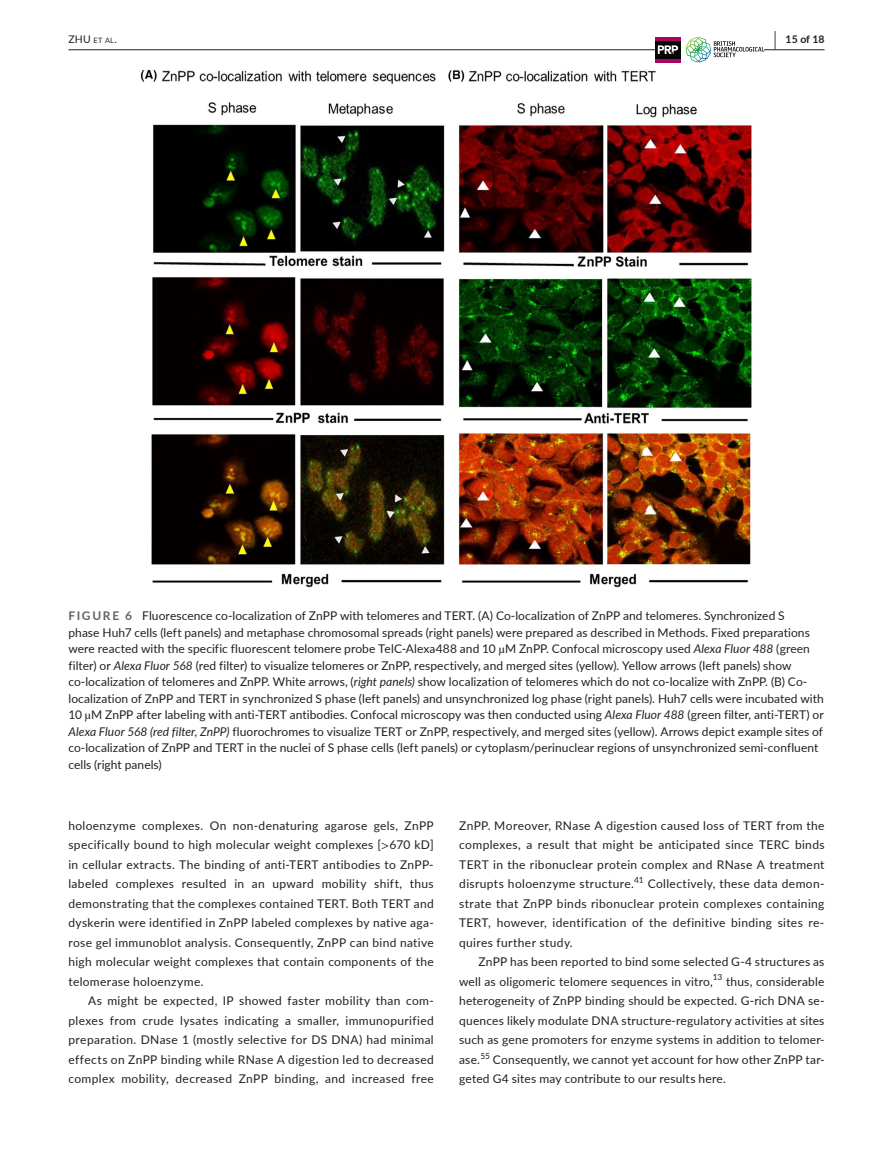
<style>
.page{position:relative;width:893px;height:1174px;background:#fff}
.page>*{position:absolute;margin:0;border:0;box-sizing:border-box;transform-origin:0 0}
.t1{font:12px/19.5px "Lato";letter-spacing:.005em;color:#231f20;text-align:justify}
.t2{font:10.5px "Lato";color:#231f20}
.t3{font:700 10.5px "Lato";color:#231f20}
.t4{font:8.4px "Lato";color:#231f20}
.s1{font-size:7.35px}
.s2{font-size:19.5px}
.s3{font-weight:700;color:#636366}
.s4{font-family:"STIX"}
.s5{font-style:italic}
</style>
<div class="page">
<hr style="left:68px;top:49px;width:756px;height:1px;background:#231f20">
<div style="left:655px;top:37px;width:109px;height:25px;background:#fff"></div>
<div style="left:655px;top:37px;width:26px;height:25px;background:#070606"></div>
<hr style="left:655px;top:37px;width:26px;height:3px;background:#a60660">
<hr style="left:655px;top:59px;width:26px;height:3px;background:#a60660">
<svg style="left:658px;top:45px;width:20px;height:9px"></svg>
<svg style="left:686px;top:37px;width:78px;height:25px"></svg>
<img style="left:140px;top:70px;width:612px;height:518px">
<p class="t2" style="left:68px;top:31px;width:50px">ZHU <span class="s1">et al</span>.</p>
<p class="t3" style="left:774px;top:31px;width:52px"><span class="s2">|</span> 15 of 18</p>
<p class="t1" style="left:68px;top:607px;width:757px;line-height:16.5px;text-align:left"><span class="s3">FIGURE 6</span> Fluorescence co-localization of ZnPP with telomeres and TERT. (A) Co-localization of ZnPP and telomeres. Synchronized S<br>phase Huh7 cells (left panels) and metaphase chromosomal spreads (right panels) were prepared as described in Methods. Fixed preparations were reacted with the specific fluorescent telomere probe TelC-Alexa488 and 10 <span class="s4">µ</span>M ZnPP. Confocal microscopy used <span class="s5">Alexa Fluor 488</span> (green filter) or <span class="s5">Alexa Fluor 568</span> (red filter) to visualize telomeres or ZnPP, respectively, and merged sites (yellow). Yellow arrows (left panels) show co-localization of telomeres and ZnPP. White arrows, (<span class="s5">right panels)</span> show localization of telomeres which do not co-localize with ZnPP. (B) Co&shy;localization of ZnPP and TERT in synchronized S phase (left panels) and unsynchronized log phase (right panels). Huh7 cells were incubated with 10 <span class="s4">µ</span>M ZnPP after labeling with anti-TERT antibodies. Confocal microscopy was then conducted using <span class="s5">Alexa Fluor 488</span> (green filter, anti-TERT) or <span class="s5">Alexa Fluor 568 (red filter</span>, <span class="s5">ZnPP)</span> fluorochromes to visualize TERT or ZnPP, respectively, and merged sites (yellow). Arrows depict example sites of co-localization of ZnPP and TERT in the nuclei of S phase cells (left panels) or cytoplasm/perinuclear regions of unsynchronized semi-confluent cells (right panels)</p>
<p class="t1" style="left:68px;top:815px;width:367px">holoenzyme complexes. On non-denaturing agarose gels, ZnPP specifically bound to high molecular weight complexes [<span class="s4">&gt;</span>670 kD] in cellular extracts. The binding of anti-TERT antibodies to ZnPP&shy;labeled complexes resulted in an upward mobility shift, thus demonstrating that the complexes contained TERT. Both TERT and dyskerin were identified in ZnPP labeled complexes by native aga&shy;rose gel immunoblot analysis. Consequently, ZnPP can bind native high molecular weight complexes that contain components of the telomerase holoenzyme.</p>
<p class="t1" style="left:68px;top:990px;width:367px;text-indent:20px">As might be expected, IP showed faster mobility than com&shy;plexes from crude lysates indicating a smaller, immunopurified preparation. DNase 1 (mostly selective for DS DNA) had minimal effects on ZnPP binding while RNase A digestion led to decreased complex mobility, decreased ZnPP binding, and increased free</p>
<p class="t1" style="left:459px;top:815px;width:367px">ZnPP. Moreover, RNase A digestion caused loss of TERT from the complexes, a result that might be anticipated since TERC binds TERT in the ribonuclear protein complex and RNase A treatment disrupts holoenzyme structure.</p>
<p class="t4" style="left:634px;top:874px;width:11px">41</p>
<p class="t1" style="left:459px;top:873px;width:367px;text-indent:189px">Collectively, these data demon&shy;strate that ZnPP binds ribonuclear protein complexes containing TERT, however, identification of the definitive binding sites re&shy;quires further study.</p>
<p class="t1" style="left:459px;top:951px;width:367px;text-indent:20px">ZnPP has been reported to bind some selected G-4 structures as well as oligomeric telomere sequences in vitro,<sup>13</sup> thus, considerable heterogeneity of ZnPP binding should be expected. G-rich DNA se&shy;quences likely modulate DNA structure-regulatory activities at sites such as gene promoters for enzyme systems in addition to telomer&shy;ase.<sup>55</sup> Consequently, we cannot yet account for how other ZnPP tar&shy;geted G4 sites may contribute to our results here.</p>
</div>
